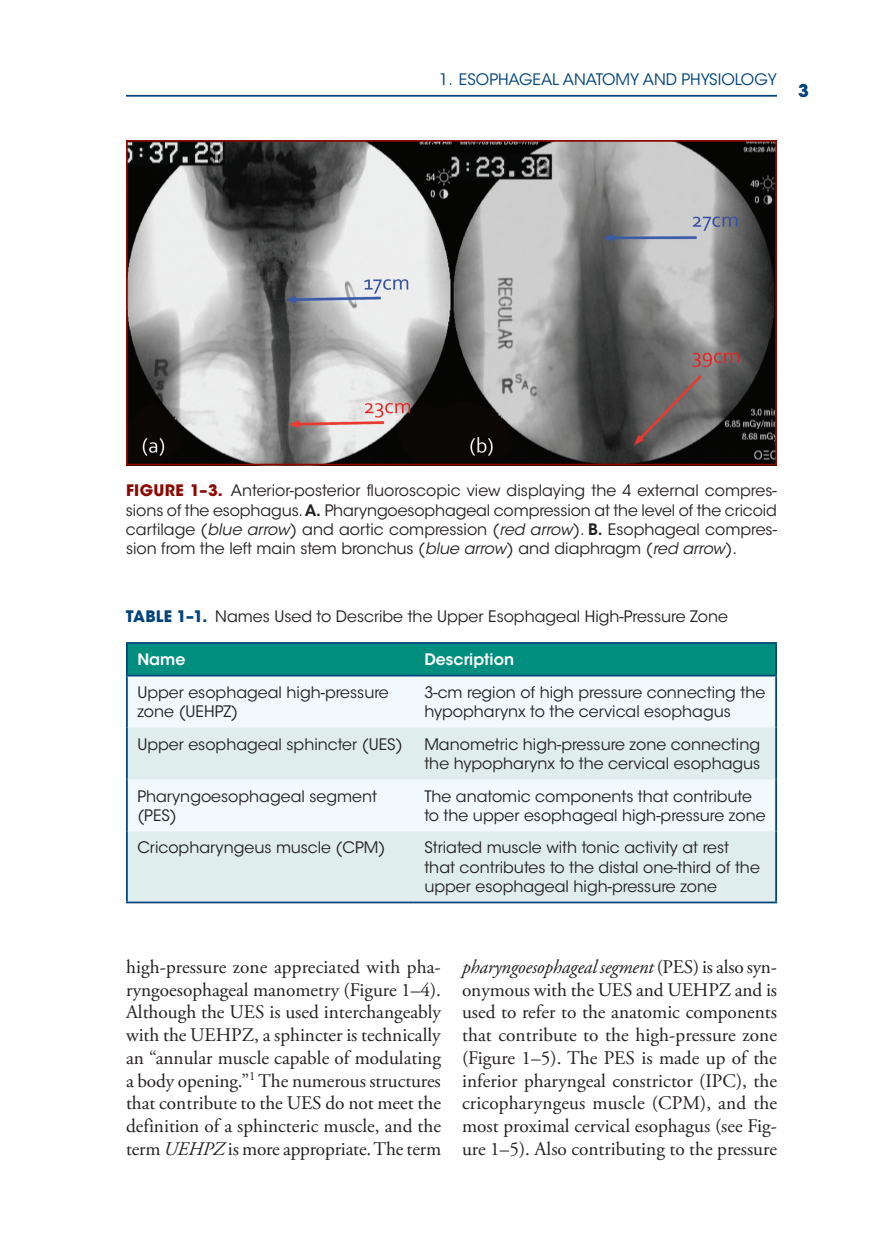
<style>
.page{position:relative;width:882px;height:1260px;background:#fff}
.page>*{position:absolute;margin:0;border:0;box-sizing:border-box;transform-origin:0 0}
.t1{font:19.25px/22.8px "Adobe Garamond Pro";color:#231f20;text-align:justify}
.t2{font:700 17.5px "ITC Avant Garde Std";color:#00447b}
.t3{font:15.75px/19.2px "ITC Avant Garde Std";color:#231f20}
.t4{font:15.75px "ITC Avant Garde Std";color:#00447b}
.t5{font:600 15.75px "ITC Avant Garde Std";color:#fff}
.s1{font-weight:700;color:#8b0a02}
.s2{font-weight:600}
.s3{font-style:italic}
.s4{font-weight:700;color:#00447b}
</style>
<div class="page">
<hr style="left:126px;top:95px;width:651px;height:2px;background:#00447b">
<img style="left:129px;top:143px;width:645px;height:320px">
<div style="left:126px;top:140px;width:651px;height:326px;border:2px solid #8b0a02"></div>
<div style="left:128px;top:644px;width:647px;height:31px;background:#008e7f"></div>
<div style="left:128px;top:676px;width:647px;height:52px;background:#f1f9fd"></div>
<svg style="left:128px;top:728px;width:647px;height:174px;fill:#dfeeec"></svg>
<hr style="left:126px;top:675px;width:288px;height:1px;background:#00447b">
<hr style="left:414px;top:675px;width:363px;height:1px;background:#00447b">
<hr style="left:126px;top:642px;width:288px;height:2px;background:#00447b">
<hr style="left:126px;top:644px;width:2px;height:31px;background:#00447b">
<hr style="left:414px;top:642px;width:363px;height:2px;background:#00447b">
<hr style="left:775px;top:644px;width:2px;height:31px;background:#00447b">
<hr style="left:126px;top:676px;width:2px;height:52px;background:#00447b">
<hr style="left:775px;top:676px;width:2px;height:52px;background:#00447b">
<hr style="left:126px;top:728px;width:2px;height:51px;background:#00447b">
<hr style="left:775px;top:728px;width:2px;height:51px;background:#00447b">
<hr style="left:126px;top:779px;width:2px;height:52px;background:#00447b">
<hr style="left:775px;top:779px;width:2px;height:52px;background:#00447b">
<hr style="left:126px;top:831px;width:2px;height:71px;background:#00447b">
<hr style="left:775px;top:831px;width:2px;height:71px;background:#00447b">
<hr style="left:126px;top:902px;width:288px;height:1px;background:#00447b">
<hr style="left:414px;top:902px;width:363px;height:1px;background:#00447b">
<p class="t4" style="left:439px;top:70px;width:339px">1. Esophageal Anatomy and Physiology</p>
<p class="t2" style="left:798px;top:79px;width:12px">3</p>
<p class="t3" style="left:126px;top:481px;width:653px;text-align:justify"><span class="s1">FIGURE 1–3.</span> Anterior-posterior fluoroscopic view displaying the 4 external compres&shy;sions of the esophagus. <span class="s2">A.</span> Pharyngoesophageal compression at the level of the cricoid cartilage (<span class="s3">blue arrow</span>) and aortic compression (<span class="s3">red arrow</span>). <span class="s2">B.</span> Esophageal compres&shy;sion from the left main stem bronchus (<span class="s3">blue arrow</span>) and diaphragm (<span class="s3">red arrow</span>).</p>
<p class="t3" style="left:126px;top:606px;width:604px"><span class="s4">TABLE 1–1.</span> Names Used to Describe the Upper Esophageal High-Pressure Zone</p>
<p class="t5" style="left:137px;top:649px;width:50px">Name</p>
<p class="t5" style="left:424px;top:649px;width:91px">Description</p>
<p class="t3" style="left:137px;top:683px;width:253px">Upper esophageal high-pressure zone (UEHPZ)</p>
<p class="t3" style="left:424px;top:683px;width:343px">3-cm region of high pressure connecting the hypopharynx to the cervical esophagus</p>
<p class="t3" style="left:137px;top:735px;width:267px">Upper esophageal sphincter (UES)</p>
<p class="t3" style="left:424px;top:735px;width:338px">Manometric high-pressure zone connecting the hypopharynx to the cervical esophagus</p>
<p class="t3" style="left:137px;top:786px;width:241px">Pharyngoesophageal segment (PES)</p>
<p class="t3" style="left:424px;top:786px;width:343px">The anatomic components that contribute to the upper esophageal high-pressure zone</p>
<p class="t3" style="left:137px;top:838px;width:250px">Cricopharyngeus muscle (CPM)</p>
<p class="t3" style="left:424px;top:838px;width:337px">Striated muscle with tonic activity at rest that contributes to the distal one-third of the upper esophageal high-pressure zone</p>
<p class="t1" style="left:126px;top:956px;width:317px">high-pressure zone appreciated with pha&shy;ryngoesophageal manometry (Figure 1–4).<br>Although the UES is used interchangeably with the UEHPZ, a sphincter is technically an “annular muscle capable of modulating a body opening.”<sup>1</sup> The numerous structures that contribute to the UES do not meet the definition of a sphincteric muscle, and the term <span class="s3">UEHPZ</span> is more appropriate. The term</p>
<p class="t1" style="left:462px;top:956px;width:317px"><span class="s3">pharyngoesophageal segment</span> (PES) is also syn&shy;onymous with the UES and UEHPZ and is used to refer to the anatomic components that contribute to the high-pressure zone (Figure 1–5). The PES is made up of the inferior pharyngeal constrictor (IPC), the cricopharyngeus muscle (CPM), and the most proximal cervical esophagus (see Fig&shy;ure 1–5). Also contributing to the pressure</p>
</div>
